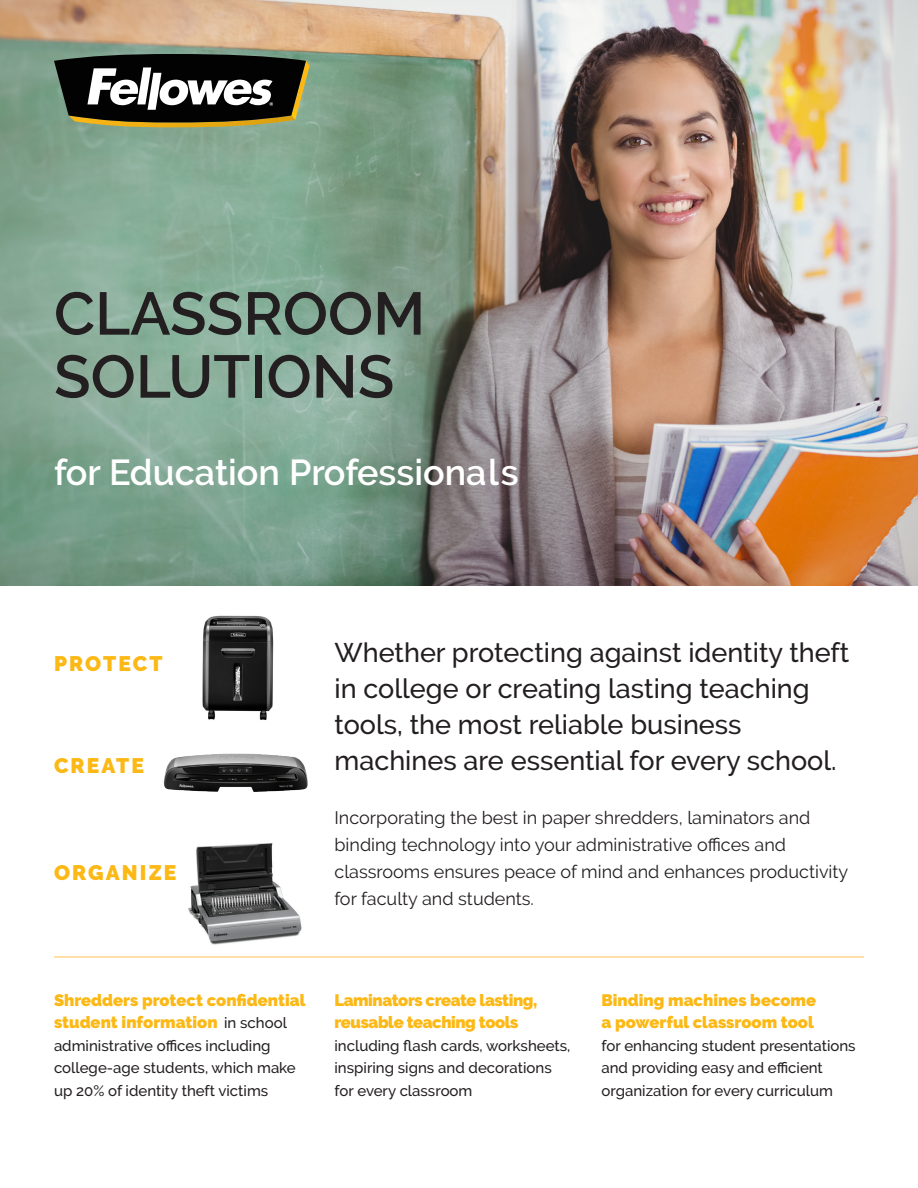
<style>
.page{position:relative;width:918px;height:1188px;background:#fff}
.page>*{position:absolute;margin:0;border:0;box-sizing:border-box;transform-origin:0 0}
.t1{font:600 60px/63px "Raleway";color:#231f20}
.t2{font:600 36px "Raleway";color:#fff}
.t3{font:500 27px/36px "Raleway";color:#231f20}
.t4{font:900 21px "Raleway";letter-spacing:.1em;color:#fcb814}
.t5{font:18px/27px "Raleway";color:#231f20}
.t6{font:900 16.5px/22.5px "Raleway";color:#fcb814}
.t7{font:900 16.5px/22.5px "Raleway";letter-spacing:-.025em;color:#fcb814}
.t8{font:500 15px/22.5px "Raleway";color:#231f20}
.s1{font-weight:500;font-size:15px;color:#231f20}
</style>
<div class="page">
<img style="left:0;top:0;width:918px;height:585px">
<hr style="left:54px;top:956px;width:810px;height:2px;background:#ffdea4">
<img style="left:202px;top:615px;width:72px;height:105px">
<img style="left:163px;top:753px;width:145px;height:39px">
<img style="left:188px;top:843px;width:114px;height:102px">
<svg style="left:54px;top:54px;width:256px;height:73px"></svg>
<p class="t1" style="left:54px;top:282px;width:373px">CLASSROOM<br>SOLUTIONS</p>
<p class="t2" style="left:54px;top:451px;width:466px">for Education Professionals</p>
<p class="t4" style="left:54px;top:651px;width:110px">PROTECT</p>
<p class="t4" style="left:54px;top:754px;width:92px">CREATE</p>
<p class="t4" style="left:54px;top:860px;width:124px">ORGANIZE</p>
<p class="t3" style="left:334px;top:634px;width:516px">Whether protecting against identity theft in college or creating lasting teaching tools, the most reliable business</p>
<p class="t3" style="left:334px;top:742px;width:504px">machines are essential for every school.</p>
<p class="t5" style="left:334px;top:804px;width:515px">Incorporating the best in paper shredders, laminators and binding technology into your administrative offices and classrooms ensures peace of mind and enhances productivity for faculty and students.</p>
<p class="t6" style="left:54px;top:989px;width:253px">Shredders protect confidential student information <span class="s1">in school</span></p>
<p class="t8" style="left:54px;top:1034px;width:243px">administrative offices including college-age students, which make up 20% of identity theft victims</p>
<p class="t7" style="left:334px;top:989px;width:204px">Laminators create lasting, reusable teaching tools</p>
<p class="t8" style="left:334px;top:1034px;width:237px">including flash cards, worksheets, inspiring signs and decorations for every classroom</p>
<p class="t6" style="left:602px;top:989px;width:216px">Binding machines become a powerful classroom tool</p>
<p class="t8" style="left:602px;top:1034px;width:256px">for enhancing student presentations and providing easy and efficient organization for every curriculum</p>
</div>
